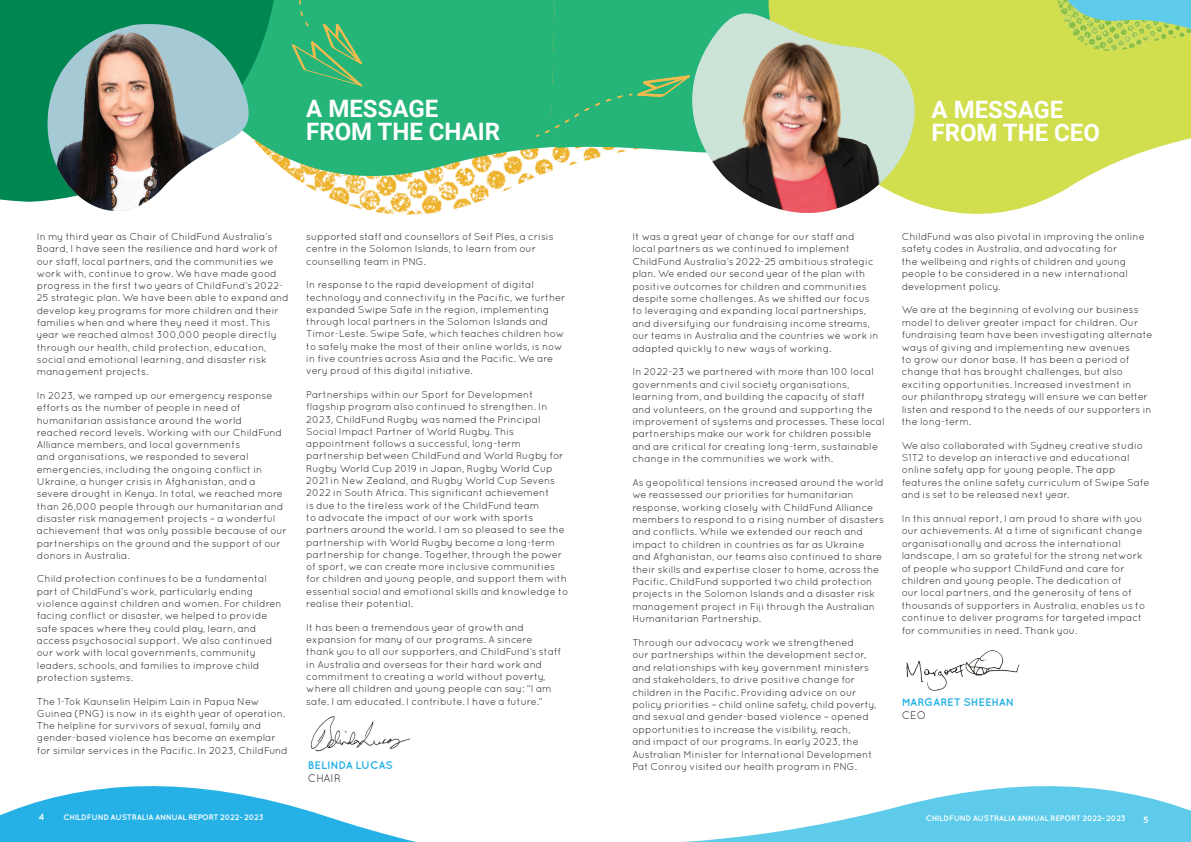
<style>
.page{position:relative;width:1191px;height:842px;background:#fff}
.page>*{position:absolute;margin:0;border:0;box-sizing:border-box;transform-origin:0 0}
.t1{font:700 24px/23px "Roboto";color:#fff}
.Body{font:700 11px/13px "Quicksand";color:#26b1e6}
.Body-2{font:10px/12.3px "Quicksand";color:#231f20}
.t2{font:700 9px "Quicksand";color:#fff}
.t3{font:700 8px "Quicksand";letter-spacing:-.02em;color:#fff}
.s1{font-weight:400;color:#231f20}
</style>
<div class="page">
<svg style="left:683px;top:786px;width:508px;height:56px;fill:#5dcbe9"></svg>
<svg style="left:309px;top:0;width:242px;height:215px;background:#5cc18a"></svg>
<svg style="left:0;top:0;width:309px;height:202px;background:#249c68"></svg>
<svg style="left:39px;top:19px;width:223px;height:183px"></svg>
<img style="left:39px;top:31px;width:198px;height:180px">
<svg style="left:551px;top:0;width:127px;height:171px;fill:#25b579"></svg>
<svg style="left:274px;top:0;width:88px;height:87px;background:#38b574"></svg>
<div style="left:535px;top:75px;width:143px;height:62px;background:#25b579"></div>
<img style="left:310px;top:716px;width:101px;height:36px">
<svg style="left:938px;top:0;width:253px;height:214px;fill:#d1de4d"></svg>
<svg style="left:678px;top:0;width:260px;height:210px;background:#a6d465"></svg>
<img style="left:678px;top:32px;width:256px;height:181px">
<img style="left:906px;top:650px;width:114px;height:41px">
<svg style="left:1037px;top:0;width:154px;height:57px;background:#a8d57b"></svg>
<svg style="left:0;top:786px;width:416px;height:56px;fill:#26b1e6"></svg>
<h1 class="t1" style="left:306px;top:96px;width:195px">A MESSAGE<br>FROM THE CHAIR</h1>
<p class="Body-2" style="left:37px;top:230px;width:253px">In my third year as Chair of ChildFund Australia’s Board, I have seen the resilience and hard work of our staff, local partners, and the communities we work with, continue to grow. We have made good progress in the first two years of ChildFund’s 2022- 25 strategic plan. We have been able to expand and develop key programs for more children and their families when and where they need it most. This year we reached almost 300,000 people directly through our health, child protection, education, social and emotional learning, and disaster risk management projects.</p>
<p class="Body-2" style="left:37px;top:389px;width:252px">In 2023, we ramped up our emergency response efforts as the number of people in need of humanitarian assistance around the world<br>reached record levels. Working with our ChildFund Alliance members, and local governments<br>and organisations, we responded to several emergencies, including the ongoing conflict in Ukraine, a hunger crisis in Afghanistan, and a severe drought in Kenya. In total, we reached more than 26,000 people through our humanitarian and disaster risk management projects – a wonderful achievement that was only possible because of our partnerships on the ground and the support of our donors in Australia.</p>
<p class="Body-2" style="left:37px;top:573px;width:246px">Child protection continues to be a fundamental part of ChildFund’s work, particularly ending violence against children and women. For children facing conflict or disaster, we helped to provide safe spaces where they could play, learn, and access psychosocial support. We also continued our work with local governments, community leaders, schools, and families to improve child protection systems.</p>
<p class="Body-2" style="left:37px;top:695px;width:252px">The 1-Tok Kaunselin Helpim Lain in Papua New Guinea (PNG) is now in its eighth year of operation.<br>The helpline for survivors of sexual, family and gender-based violence has become an exemplar for similar services in the Pacific. In 2023, ChildFund</p>
<p class="t2" style="left:38px;top:811px;width:7px">4</p>
<p class="t3" style="left:64px;top:812px;width:202px">CHILDFUND AUSTRALIA ANNUAL REPORT 2022- 2023</p>
<p class="Body-2" style="left:306px;top:230px;width:249px">supported staff and counsellors of Seif Ples, a crisis centre in the Solomon Islands, to learn from our counselling team in PNG.</p>
<p class="Body-2" style="left:306px;top:278px;width:261px">In response to the rapid development of digital technology and connectivity in the Pacific, we further expanded Swipe Safe in the region, implementing through local partners in the Solomon Islands and Timor-Leste. Swipe Safe, which teaches children how to safely make the most of their online worlds, is now in five countries across Asia and the Pacific. We are very proud of this digital initiative.</p>
<p class="Body-2" style="left:306px;top:388px;width:263px">Partnerships within our Sport for Development flagship program also continued to strengthen. In 2023, ChildFund Rugby was named the Principal Social Impact Partner of World Rugby. This appointment follows a successful, long-term partnership between ChildFund and World Rugby for Rugby World Cup 2019 in Japan, Rugby World Cup 2021 in New Zealand, and Rugby World Cup Sevens 2022 in South Africa. This significant achievement<br>is due to the tireless work of the ChildFund team<br>to advocate the impact of our work with sports partners around the world. I am so pleased to see the partnership with World Rugby become a long-term partnership for change. Together, through the power of sport, we can create more inclusive communities for children and young people, and support them with essential social and emotional skills and knowledge to realise their potential.</p>
<p class="Body-2" style="left:306px;top:621px;width:256px">It has been a tremendous year of growth and expansion for many of our programs. A sincere thank you to all our supporters, and ChildFund’s staff in Australia and overseas for their hard work and commitment to creating a world without poverty, where all children and young people can say: “I am safe. I am educated. I contribute. I have a future.”</p>
<p class="Body" style="left:308px;top:758px;width:86px">BELINDA LUCAS<br><span class="s1">CHAIR</span></p>
<h1 class="t1" style="left:931px;top:97px;width:170px">A MESSAGE<br>FROM THE CEO</h1>
<p class="Body-2" style="left:632px;top:230px;width:248px">It was a great year of change for our staff and local partners as we continued to implement ChildFund Australia’s 2022-25 ambitious strategic plan. We ended our second year of the plan with positive outcomes for children and communities despite some challenges. As we shifted our focus to leveraging and expanding local partnerships, and diversifying our fundraising income streams, our teams in Australia and the countries we work in adapted quickly to new ways of working.</p>
<p class="Body-2" style="left:632px;top:365px;width:254px">In 2022-23 we partnered with more than 100 local governments and civil society organisations, learning from, and building the capacity of staff and volunteers, on the ground and supporting the improvement of systems and processes. These local partnerships make our work for children possible and are critical for creating long-term, sustainable change in the communities we work with.</p>
<p class="Body-2" style="left:632px;top:476px;width:253px">As geopolitical tensions increased around the world we reassessed our priorities for humanitarian response, working closely with ChildFund Alliance members to respond to a rising number of disasters and conflicts. While we extended our reach and impact to children in countries as far as Ukraine and Afghanistan, our teams also continued to share their skills and expertise closer to home, across the Pacific. ChildFund supported two child protection projects in the Solomon Islands and a disaster risk management project in Fiji through the Australian Humanitarian Partnership.</p>
<p class="Body-2" style="left:632px;top:636px;width:245px">Through our advocacy work we strengthened<br>our partnerships within the development sector, and relationships with key government ministers and stakeholders, to drive positive change for children in the Pacific. Providing advice on our policy priorities – child online safety, child poverty, and sexual and gender-based violence – opened opportunities to increase the visibility, reach,<br>and impact of our programs. In early 2023, the Australian Minister for International Development Pat Conroy visited our health program in PNG.</p>
<p class="Body-2" style="left:901px;top:230px;width:244px">ChildFund was also pivotal in improving the online safety codes in Australia, and advocating for<br>the wellbeing and rights of children and young people to be considered in a new international development policy.</p>
<p class="Body-2" style="left:901px;top:303px;width:252px">We are at the beginning of evolving our business model to deliver greater impact for children. Our fundraising team have been investigating alternate ways of giving and implementing new avenues<br>to grow our donor base. It has been a period of change that has brought challenges, but also exciting opportunities. Increased investment in<br>our philanthropy strategy will ensure we can better listen and respond to the needs of our supporters in the long-term.</p>
<p class="Body-2" style="left:901px;top:439px;width:249px">We also collaborated with Sydney creative studio S1T2 to develop an interactive and educational online safety app for young people. The app features the online safety curriculum of Swipe Safe and is set to be released next year.</p>
<p class="Body-2" style="left:901px;top:512px;width:245px">In this annual report, I am proud to share with you our achievements. At a time of significant change organisationally and across the international landscape, I am so grateful for the strong network of people who support ChildFund and care for children and young people. The dedication of<br>our local partners, and the generosity of tens of thousands of supporters in Australia, enables us to continue to deliver programs for targeted impact for communities in need. Thank you.</p>
<p class="Body" style="left:901px;top:696px;width:114px">MARGARET SHEEHAN<br><span class="s1">CEO</span></p>
<p class="t3" style="left:925px;top:813px;width:202px">CHILDFUND AUSTRALIA ANNUAL REPORT 2022- 2023</p>
<p class="t2" style="left:1143px;top:814px;width:7px">5</p>
</div>
